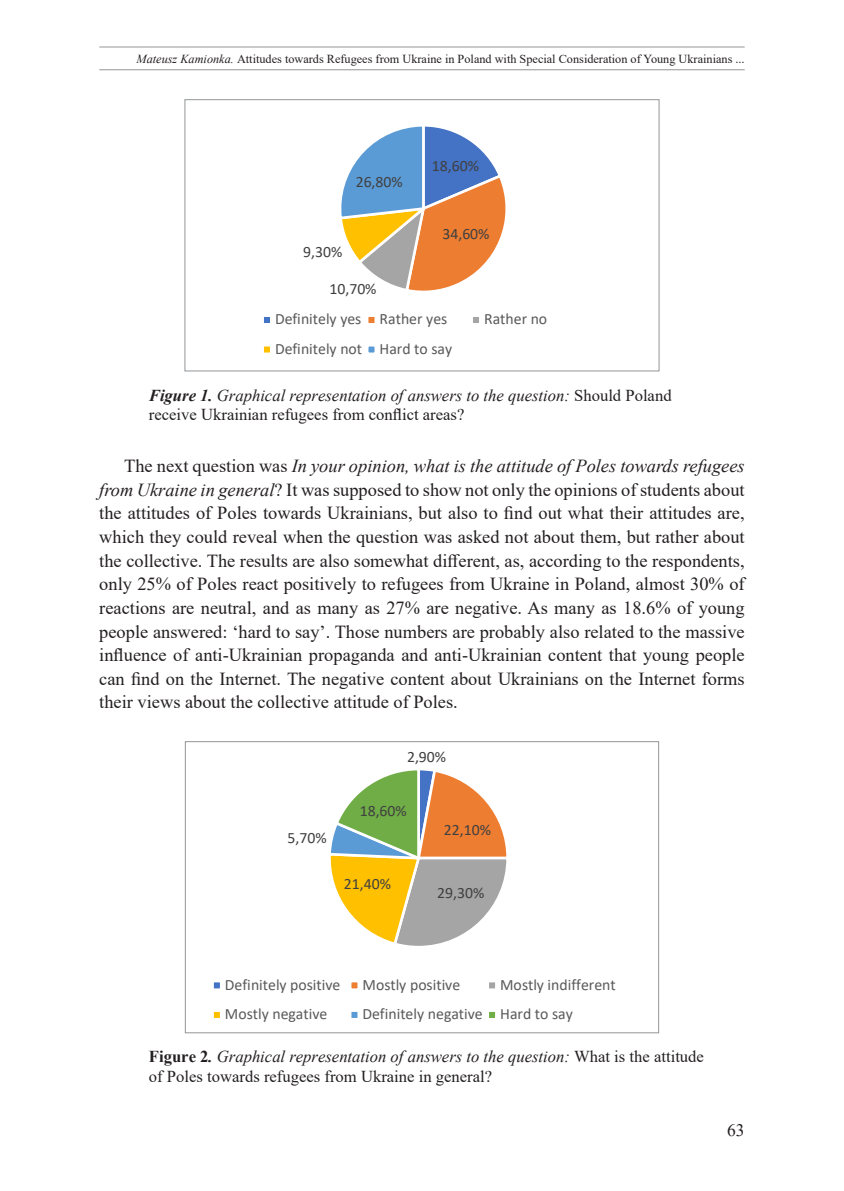
<style>
.page{position:relative;width:844px;height:1191px;background:#fff}
.page>*{position:absolute;margin:0;border:0;box-sizing:border-box;transform-origin:0 0}
.t1{font:18.38px/23.6px "Times New Roman";color:#231f20;text-align:justify}
.t2{font:17.5px "Times New Roman";color:#231f20}
.t3{font:16.62px/19.2px "Times New Roman";color:#231f20}
.t4{font:15.75px "Calibri";color:#595959}
.t5{font:15.75px "Calibri";color:#404040}
.t6{font:12.25px "Times New Roman";color:#231f20}
.s1{font-style:italic}
.s2{font-weight:700;font-style:italic}
.s3{font-weight:700}
</style>
<div class="page">
<hr style="left:99px;top:47px;width:645px;height:1px;background:#939598">
<hr style="left:99px;top:69px;width:645px;height:1px;background:#939598">
<svg style="left:264px;top:126px;width:242px;height:227px"></svg>
<div style="left:184px;top:99px;width:475px;height:272px;border:1px solid #939598"></div>
<svg style="left:213px;top:770px;width:294px;height:248px"></svg>
<div style="left:185px;top:741px;width:474px;height:292px;border:1px solid #939598"></div>
<p class="t6" style="left:136px;top:50px;width:609px"><span class="s1">Mateusz Kamionka.</span> Attitudes towards Refugees from Ukraine in Poland with Special Consideration of Young Ukrainians ...</p>
<p class="t5" style="left:355px;top:170px;width:49px">26,80%</p>
<p class="t5" style="left:303px;top:241px;width:41px">9,30%</p>
<p class="t5" style="left:329px;top:278px;width:49px">10,70%</p>
<p class="t5" style="left:432px;top:155px;width:49px">18,60%</p>
<p class="t5" style="left:442px;top:223px;width:49px">34,60%</p>
<p class="t4" style="left:275px;top:308px;width:174px">Definitely yes Rather yes</p>
<p class="t4" style="left:484px;top:308px;width:65px">Rather no</p>
<p class="t4" style="left:275px;top:338px;width:179px">Definitely not Hard to say</p>
<p class="t3" style="left:149px;top:385px;width:524px"><span class="s2">Figure 1.</span> <span class="s1">Graphical representation of answers to the question:</span> Should Poland receive Ukrainian refugees from conflict areas?</p>
<p class="t1" style="left:99px;top:453px;width:646px;text-indent:25px">The next question was <span class="s1">In your opinion, what is the attitude of Poles towards refugees from Ukraine in general</span>? It was supposed to show not only the opinions of students about the attitudes of Poles towards Ukrainians, but also to find out what their attitudes are, which they could reveal when the question was asked not about them, but rather about the collective. The results are also somewhat different, as, according to the respondents, only 25% of Poles react positively to refugees from Ukraine in Poland, almost 30% of reactions are neutral, and as many as 27% are negative. As many as 18.6% of young people answered: ‘hard to say’. Those numbers are probably also related to the massive influence of anti-Ukrainian propaganda and anti-Ukrainian content that young people can find on the Internet. The negative content about Ukrainians on the Internet forms their views about the collective attitude of Poles.</p>
<p class="t5" style="left:407px;top:745px;width:41px">2,90%</p>
<p class="t5" style="left:287px;top:827px;width:41px">5,70%</p>
<p class="t5" style="left:359px;top:799px;width:49px">18,60%</p>
<p class="t5" style="left:344px;top:873px;width:49px">21,40%</p>
<p class="t5" style="left:443px;top:819px;width:49px">22,10%</p>
<p class="t5" style="left:437px;top:882px;width:49px">29,30%</p>
<p class="t4" style="left:225px;top:973px;width:117px">Definitely positive</p>
<p class="t4" style="left:362px;top:973px;width:99px">Mostly positive</p>
<p class="t4" style="left:500px;top:973px;width:117px">Mostly indifferent</p>
<p class="t4" style="left:225px;top:1003px;width:104px">Mostly negative</p>
<p class="t4" style="left:362px;top:1003px;width:212px">Definitely negative Hard to say</p>
<p class="t3" style="left:149px;top:1046px;width:556px"><span class="s3">Figure 2</span><span class="s2">.</span> <span class="s1">Graphical representation of answers to the question:</span> What is the attitude of Poles towards refugees from Ukraine in general?</p>
<p class="t2" style="left:727px;top:1118px;width:19px">63</p>
</div>
